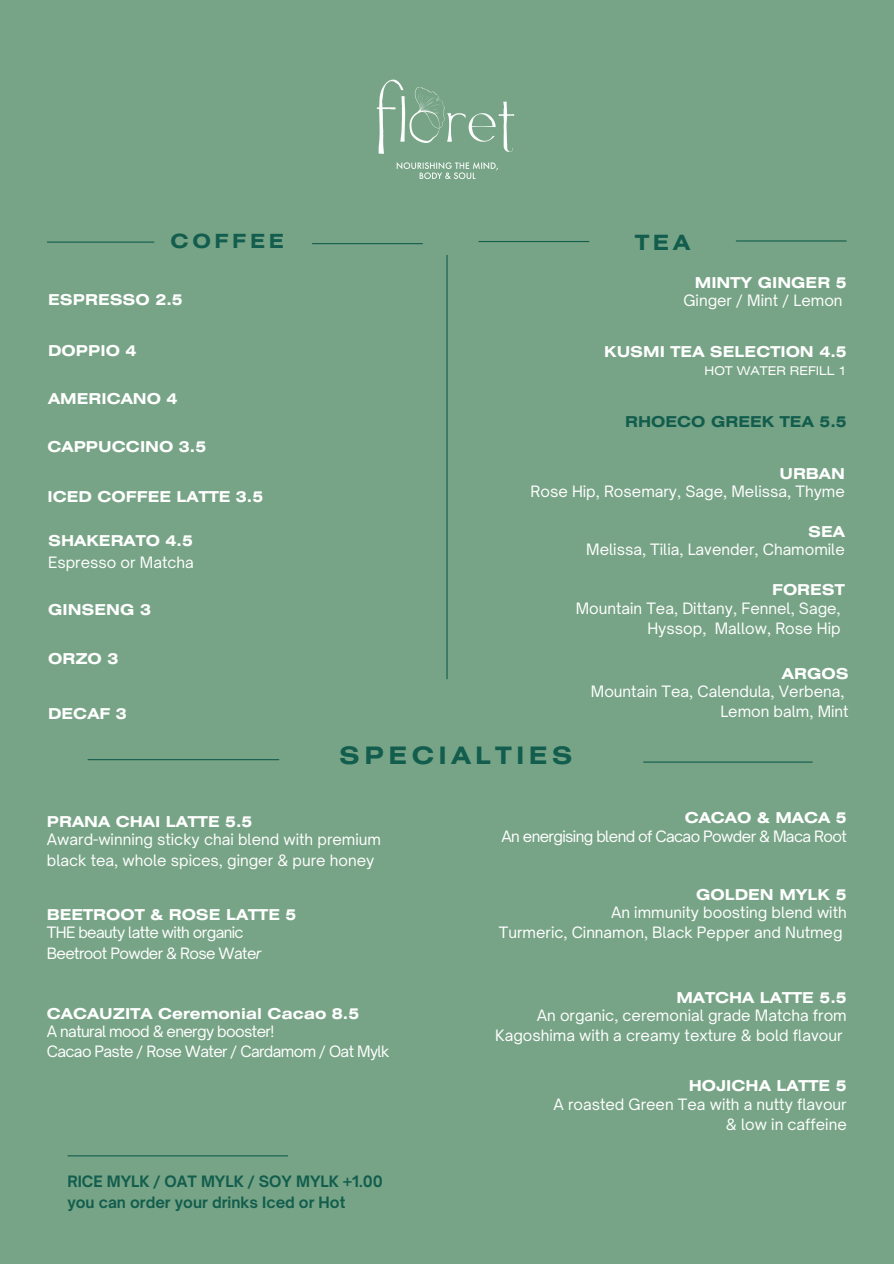
<style>
.page{position:relative;width:894px;height:1264px;background:#fff}
.page>*{position:absolute;margin:0;border:0;box-sizing:border-box;transform-origin:0 0}
.t1{font:700 24px "Helios Ext";letter-spacing:.185em;color:#125d4d}
.t2{font:700 21px "Helios Ext";color:#125d4d}
.t3{font:700 19.5px "Helios Ext";letter-spacing:.185em;color:#125d4d}
.t4{font:15px/20.2px "Open Sauce One";color:#fff;text-align:right}
.t5{font:700 15px "Helios Ext";color:#fff}
.t6{font:15px/20.2px "Open Sauce One";letter-spacing:-.04em;color:#fff}
.t7{font:700 15px/20.2px "Open Sauce One";color:#125d4d}
.t8{font:700 15px "Helios Ext";color:#125d4d}
.t9{font:12px "Helios Ext";color:#fff}
.s1{font-family:"Helios Ext";font-weight:700}
.s2{font-style:italic}
</style>
<div class="page">
<div style="left:0;top:0;width:893px;height:1263px;background:#77a486"></div>
<hr style="left:47px;top:241px;width:107px;height:2px;background:#125d4d">
<hr style="left:312px;top:243px;width:110px;height:1px;background:#125d4d">
<hr style="left:446px;top:255px;width:1px;height:423px;background:#125d4d">
<hr style="left:88px;top:759px;width:191px;height:1px;background:#125d4d">
<hr style="left:643px;top:761px;width:169px;height:1px;background:#125d4d">
<hr style="left:68px;top:1155px;width:219px;height:1px;background:#125d4d">
<hr style="left:479px;top:241px;width:109px;height:1px;background:#125d4d">
<hr style="left:736px;top:240px;width:110px;height:1px;background:#125d4d">
<img style="left:376px;top:79px;width:139px;height:100px">
<p class="t3" style="left:170px;top:233px;width:115px">COFFEE</p>
<h2 class="t5" style="left:48px;top:294px;width:136px">ESPRESSO 2.5</h2>
<h3 class="t5" style="left:48px;top:345px;width:90px">DOPPIO 4</h3>
<h3 class="t5" style="left:48px;top:393px;width:131px">AMERICANO 4</h3>
<h3 class="t5" style="left:47px;top:441px;width:160px">CAPPUCCINO 3.5</h3>
<h3 class="t5" style="left:47px;top:491px;width:217px">ICED COFFEE LATTE 3.5</h3>
<h3 class="t4" style="left:48px;top:530px;width:147px;line-height:21.3px;text-align:left"><span class="s1">SHAKERATO 4.5<br></span>Espresso or Matcha</h3>
<h5 class="t5" style="left:48px;top:604px;width:104px">GINSENG 3</h5>
<h3 class="t5" style="left:48px;top:653px;width:72px">ORZO 3</h3>
<h3 class="t5" style="left:48px;top:708px;width:80px">DECAF 3</h3>
<h3 class="t2" style="left:634px;top:234px;width:57px">TEA</h3>
<h5 class="t5" style="left:694px;top:277px;width:153px">MINTY GINGER 5</h5>
<h3 class="t4" style="left:683px;top:290px;width:160px">Ginger / Mint / Lemon</h3>
<h5 class="t5" style="left:604px;top:346px;width:244px">KUSMI TEA SELECTION 4.5</h5>
<h1 class="t9" style="left:704px;top:366px;width:144px">HOT WATER REFILL 1</h1>
<h3 class="t8" style="left:625px;top:416px;width:223px">RHOECO GREEK TEA 5.5</h3>
<p class="t5" style="left:779px;top:468px;width:67px">URBAN</p>
<h3 class="t4" style="left:530px;top:481px;width:316px">Rose Hip, Rosemary, Sage, Melissa, Thyme</h3>
<h3 class="t5" style="left:807px;top:526px;width:38px">SEA</h3>
<h5 class="t4" style="left:586px;top:539px;width:260px">Melissa, Tilia, Lavender, Chamomile</h5>
<h3 class="t5" style="left:771px;top:584px;width:74px">FOREST</h3>
<h5 class="t4" style="left:575px;top:597px;width:266px">Mountain Tea, Dittany, Fennel, Sage,<br>Hyssop, Mallow, Rose Hip</h5>
<h5 class="t5" style="left:781px;top:668px;width:68px">ARGOS</h5>
<h3 class="t4" style="left:590px;top:681px;width:259px">Mountain Tea, Calendula, Verbena,<br>Lemon balm, Mint</h3>
<h3 class="t1" style="left:339px;top:746px;width:235px">SPECIALTIES</h3>
<h2 class="t5" style="left:47px;top:816px;width:207px">PRANA CHAI LATTE 5.5</h2>
<h3 class="t4" style="left:47px;top:829px;width:335px;text-align:left">Award-winning sticky chai blend with premium black tea, whole spices, ginger &amp; pure honey</h3>
<h5 class="t5" style="left:47px;top:909px;width:251px">BEETROOT &amp; ROSE LATTE 5</h5>
<h4 class="t6" style="left:47px;top:922px;width:216px">THE beauty latte with organic<br>Beetroot Powder &amp; Rose Wate<span class="s2">r</span></h4>
<h5 class="t5" style="left:47px;top:1007px;width:314px">CACAUZITA Ceremonial Cacao 8.5</h5>
<h3 class="t6" style="left:47px;top:1021px;width:344px">A natural mood &amp; energy booster!<br>Cacao Paste / Rose Water / Cardamom / Oat Mylk</h3>
<h5 class="t7" style="left:67px;top:1171px;width:317px">RICE MYLK / OAT MYLK / SOY MYLK +1.00 you can order your drinks Iced or Hot</h5>
<h5 class="t5" style="left:684px;top:812px;width:163px">CACAO &amp; MACA 5</h5>
<h4 class="t6" style="left:501px;top:826px;width:347px">An energising blend of Cacao Powder &amp; Maca Root</h4>
<h5 class="t5" style="left:695px;top:888px;width:152px">GOLDEN MYLK 5</h5>
<h3 class="t4" style="left:499px;top:902px;width:349px">An immunity boosting blend with<br>Turmeric, Cinnamon, Black Pepper and Nutmeg</h3>
<h5 class="t5" style="left:676px;top:991px;width:172px">MATCHA LATTE 5.5</h5>
<h3 class="t4" style="left:495px;top:1005px;width:353px">An organic, ceremonial grade Matcha from<br>Kagoshima with a creamy texture &amp; bold flavour</h3>
<h3 class="t5" style="left:688px;top:1080px;width:159px">HOJICHA LATTE 5</h3>
<h5 class="t4" style="left:553px;top:1093px;width:295px">A roasted Green Tea with a nutty flavour &amp; low in caffeine</h5>
</div>
